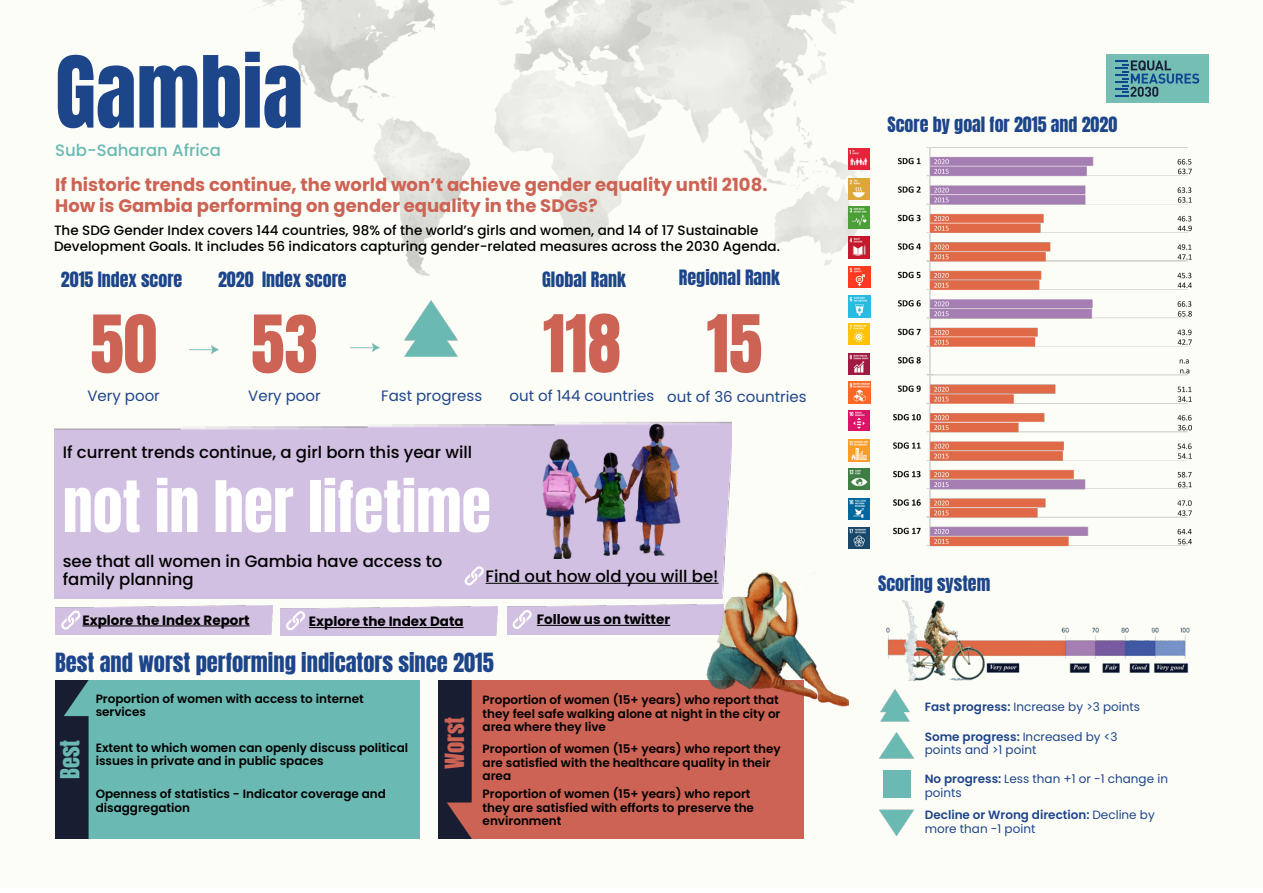
<style>
.page{position:relative;width:1263px;height:893px;background:#fff}
.page>*{position:absolute;margin:0;border:0;box-sizing:border-box;transform-origin:0 0}
.t1{font:84px "Anton";color:#1d458a}
.t2{font:67.5px "Anton";color:#cc6354}
.t3{font:60px "Anton";color:#fff}
.t4{font:22.5px "Anton";color:#1d458a}
.t5{font:22.5px "Anton";color:#cc6354}
.t6{font:22.5px "Anton";color:#6ab9b3}
.t7{font:700 18px/21.6px "Poppins";color:#cc6354}
.t8{font:18px "Anton";color:#1d458a}
.t9{font:500 16.5px/18px "Poppins";color:#000}
.t10{font:500 16.5px "Poppins";color:#6ab9b3}
.t11{font:15px "Poppins";color:#1d458a}
.t12{font:500 13.5px/16.2px "Poppins";color:#000}
.t13{font:700 13.5px "Poppins";color:#000}
.t14{font:600 12px/13.5px "Poppins";color:#000}
.t15{font:12px/13.5px "Poppins";color:#1d458a}
.t16{font:600 12px/13.5px "Poppins";color:#1d458a}
.s1{font-weight:600}
.s2{font-weight:400}
</style>
<div class="page">
<img style="left:55px;top:0;width:1133px;height:839px">
<div style="left:1106px;top:54px;width:103px;height:49px;background:#75beb3"></div>
<svg style="left:1115px;top:60px;width:84px;height:37px"></svg>
<img style="left:56px;top:680px;width:364px;height:159px">
<img style="left:878px;top:594px;width:312px;height:86px">
<img style="left:439px;top:680px;width:364px;height:159px">
<div style="left:54px;top:418px;width:678px;height:181px;background:#d2c0e3"></div>
<img style="left:401px;top:300px;width:61px;height:69px">
<hr style="left:486px;top:583px;width:232px;height:1px;background:#000">
<img style="left:189px;top:335px;width:30px;height:29px">
<img style="left:350px;top:333px;width:30px;height:29px">
<img style="left:56px;top:605px;width:217px;height:30px">
<hr style="left:82px;top:626px;width:168px;height:1px;background:#000">
<svg style="left:61px;top:610px;width:19px;height:20px"></svg>
<img style="left:281px;top:606px;width:216px;height:29px">
<svg style="left:286px;top:611px;width:19px;height:19px"></svg>
<div style="left:507px;top:605px;width:186px;height:29px;background:#d2c0e3"></div>
<hr style="left:537px;top:625px;width:133px;height:1px;background:#000">
<svg style="left:512px;top:610px;width:20px;height:19px"></svg>
<img style="left:491px;top:419px;width:212px;height:140px">
<img style="left:693px;top:566px;width:155px;height:150px">
<img style="left:880px;top:809px;width:33px;height:26px">
<img style="left:878px;top:690px;width:34px;height:38px">
<img style="left:883px;top:770px;width:27px;height:28px">
<img style="left:879px;top:733px;width:34px;height:26px">
<hr style="left:309px;top:627px;width:155px;height:1px;background:#000">
<img style="left:887px;top:148px;width:306px;height:419px">
<svg style="left:464px;top:566px;width:20px;height:19px"></svg>
<img style="left:848px;top:148px;width:22px;height:22px">
<img style="left:848px;top:178px;width:22px;height:22px">
<img style="left:848px;top:207px;width:22px;height:21px">
<img style="left:848px;top:237px;width:22px;height:21px">
<img style="left:849px;top:266px;width:21px;height:22px">
<img style="left:849px;top:296px;width:21px;height:21px">
<img style="left:848px;top:323px;width:21px;height:21px">
<img style="left:848px;top:353px;width:22px;height:22px">
<img style="left:848px;top:381px;width:22px;height:22px">
<img style="left:848px;top:411px;width:22px;height:20px">
<img style="left:848px;top:439px;width:22px;height:22px">
<img style="left:848px;top:468px;width:21px;height:21px">
<img style="left:848px;top:498px;width:21px;height:21px">
<img style="left:848px;top:527px;width:21px;height:21px">
<h1 class="t1" style="left:55px;top:49px;width:250px">Gambia</h1>
<h3 class="t10" style="left:55px;top:141px;width:167px">Sub-Saharan Africa</h3>
<h3 class="t7" style="left:55px;top:174px;width:714px">If historic trends continue, the world won’t achieve gender equality until 2108.<br>How is Gambia performing on gender equality in the SDGs?</h3>
<p class="t12" style="left:54px;top:222px;width:727px">The SDG Gender Index covers 144 countries, 98% of the world’s girls and women, and 14 of 17 Sustainable<br>Development Goals. It includes 56 indicators capturing gender-related measures across the 2030 Agenda.</p>
<h3 class="t8" style="left:61px;top:270px;width:123px">2015 Index score</h3>
<h3 class="t8" style="left:218px;top:270px;width:130px">2020 Index score</h3>
<h3 class="t8" style="left:542px;top:270px;width:85px">Global Rank</h3>
<h3 class="t8" style="left:679px;top:268px;width:103px">Regional Rank</h3>
<h2 class="t2" style="left:90px;top:310px;width:68px">50</h2>
<h2 class="t2" style="left:251px;top:310px;width:68px">53</h2>
<h2 class="t2" style="left:543px;top:309px;width:80px">118</h2>
<h2 class="t2" style="left:707px;top:309px;width:57px">15</h2>
<p class="t11" style="left:87px;top:387px;width:74px">Very poor</p>
<p class="t11" style="left:248px;top:387px;width:74px">Very poor</p>
<p class="t11" style="left:381px;top:387px;width:103px">Fast progress</p>
<p class="t11" style="left:510px;top:387px;width:298px">out of 144 countries out of 36 countries</p>
<h3 class="t9" style="left:63px;top:443px;width:411px">If current trends continue, a girl born this year will</h3>
<h3 class="t3" style="left:63px;top:476px;width:430px">not in her lifetime</h3>
<h3 class="t9" style="left:63px;top:552px;width:381px">see that all women in Gambia have access to family planning</h3>
<h3 class="t9" style="left:486px;top:567px;width:234px">Find out how old you will be!</h3>
<p class="t13" style="left:82px;top:612px;width:169px">Explore the Index Report</p>
<p class="t13" style="left:537px;top:611px;width:135px">Follow us on twitter</p>
<p class="t13" style="left:309px;top:614px;width:156px">Explore the Index Data</p>
<h3 class="t4" style="left:55px;top:651px;width:440px">Best and worst performing indicators since 2015</h3>
<h3 class="t6" style="left:59px;top:779px;width:41px;rotate:-90deg">Best</h3>
<p class="t14" style="left:96px;top:692px;width:270px">Proportion of women with access to internet services</p>
<p class="t14" style="left:483px;top:693px;width:299px">Proportion of women (15+ years) who report that they feel safe walking alone at night in the city or area where they live</p>
<p class="t14" style="left:96px;top:741px;width:314px">Extent to which women can openly discuss political issues in private and in public spaces</p>
<p class="t14" style="left:483px;top:742px;width:300px">Proportion of women (15+ years) who report they are satisfied with the healthcare quality in their area</p>
<p class="t14" style="left:96px;top:787px;width:292px">Openness of statistics - Indicator coverage and disaggregation</p>
<p class="t14" style="left:483px;top:787px;width:273px">Proportion of women (15+ years) who report they are satisfied with efforts to preserve the environment</p>
<h3 class="t5" style="left:443px;top:769px;width:54px;rotate:-90deg">Worst</h3>
<h3 class="t8" style="left:887px;top:115px;width:231px">Score by goal for 2015 and 2020</h3>
<h3 class="t8" style="left:878px;top:575px;width:114px">Scoring system</h3>
<p class="t15" style="left:925px;top:700px;width:217px"><span class="s1">Fast progress:</span> Increase by &gt;3 points</p>
<p class="t15" style="left:925px;top:730px;width:194px"><span class="s1">Some progress:</span> Increased by &lt;3 points and &gt;1 point</p>
<p class="t15" style="left:925px;top:772px;width:245px"><span class="s1">No progress:</span> Less than +1 or -1 change in points</p>
<p class="t16" style="left:925px;top:808px;width:232px">Decline or Wrong direction: <span class="s2">Decline by more than -1 point</span></p>
</div>
